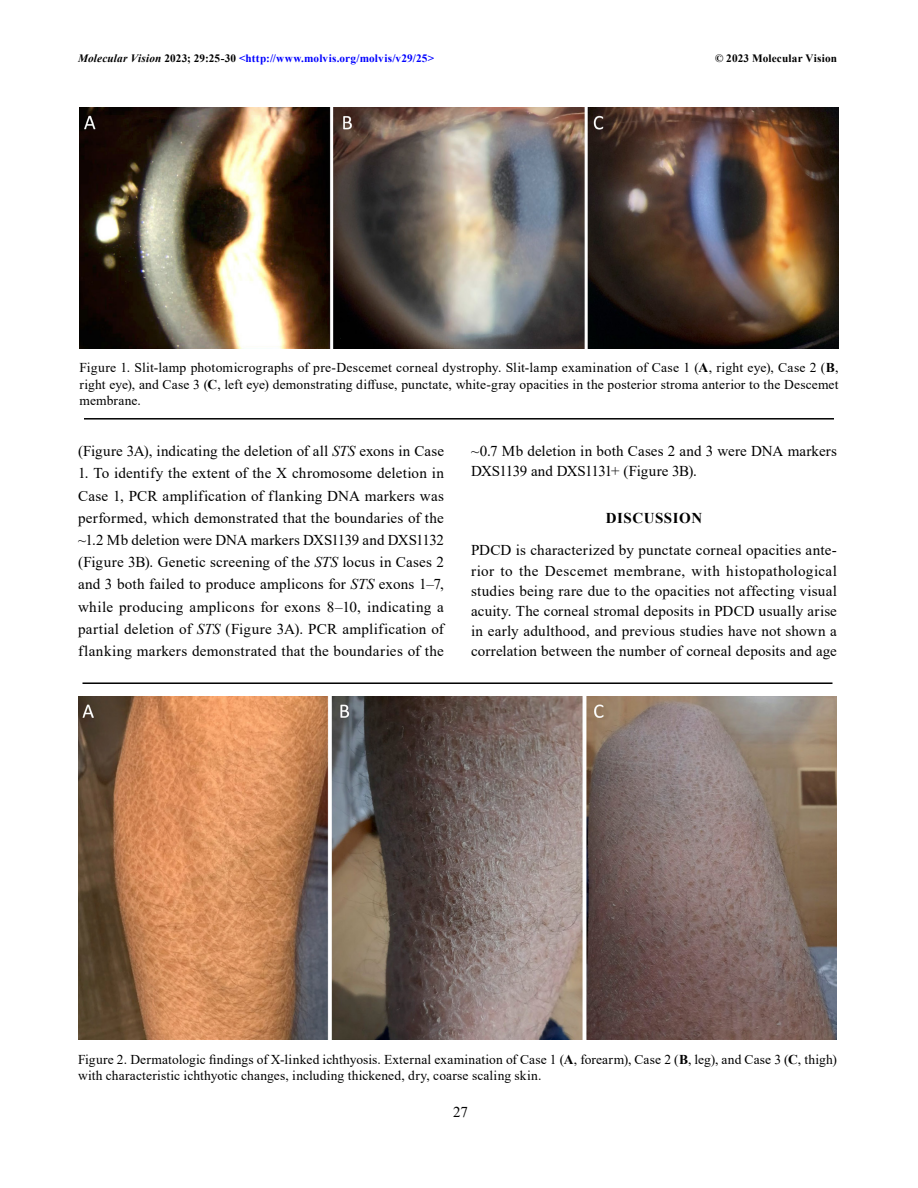
<style>
.page{position:relative;width:918px;height:1188px;background:#fff}
.page>*{position:absolute;margin:0;border:0;box-sizing:border-box;transform-origin:0 0}
.Para_No_Ind{font:15px/22.2px "Times New Roman";letter-spacing:.01em;color:#000;text-align:justify}
.t1{font:700 15px "Times New Roman";letter-spacing:.035em;color:#000}
.Fig_Caption{font:13.5px/16.5px "Times New Roman";letter-spacing:.01em;color:#000;text-align:justify}
.Header_Align_Left{font:700 11.25px "Times New Roman";letter-spacing:.015em;color:#00f}
.Header_Align_Right{font:700 11.25px "Times New Roman";letter-spacing:.015em;color:#000}
.s1{font-style:italic;color:#000}
.s2{color:#000}
.s3{font-weight:700}
.s4{font-style:italic}
</style>
<div class="page">
<img style="left:79px;top:108px;width:759px;height:240px">
<hr style="left:84px;top:418px;width:750px;height:2px;background:#000">
<img style="left:78px;top:697px;width:759px;height:342px">
<hr style="left:82px;top:682px;width:750px;height:2px;background:#000">
<p class="Header_Align_Left" style="left:78px;top:50px;width:358px"><span class="s1">Molecular Vision</span> <span class="s2">2023; 29:25-30</span> &lt;http://www.molvis.org/molvis/v29/25&gt;</p>
<p class="Header_Align_Right" style="left:715px;top:50px;width:123px">© 2023 Molecular Vision</p>
<p class="Fig_Caption" style="left:79px;top:359px;width:761px">Figure 1. Slit-lamp photomicrographs of pre-Descemet corneal dystrophy. Slit-lamp examination of Case 1 (<span class="s3">A</span>, right eye), Case 2 (<span class="s3">B</span>, right eye), and Case 3 (<span class="s3">C</span>, left eye) demonstrating diffuse, punctate, white-gray opacities in the posterior stroma anterior to the Descemet membrane.</p>
<p class="Para_No_Ind" style="left:78px;top:440px;width:368px">(Figure 3A), indicating the deletion of all <span class="s4">STS</span> exons in Case</p>
<p class="Para_No_Ind" style="left:78px;top:462px;width:368px">1. To identify the extent of the X chromosome deletion in Case 1, PCR amplification of flanking DNA markers was performed, which demonstrated that the boundaries of the ~1.2 Mb deletion were DNA markers DXS1139 and DXS1132 (Figure 3B). Genetic screening of the <span class="s4">STS</span> locus in Cases 2 and 3 both failed to produce amplicons for <span class="s4">STS</span> exons 1–7, while producing amplicons for exons 8–10, indicating a partial deletion of <span class="s4">STS</span> (Figure 3A). PCR amplification of flanking markers demonstrated that the boundaries of the</p>
<p class="Para_No_Ind" style="left:471px;top:441px;width:368px;line-height:20.1px">~0.7 Mb deletion in both Cases 2 and 3 were DNA markers<br>DXS1139 and DXS1131+ (Figure 3B).</p>
<h1 class="t1" style="left:606px;top:508px;width:98px">DISCUSSION</h1>
<p class="Para_No_Ind" style="left:471px;top:540px;width:368px;line-height:20.1px">PDCD is characterized by punctate corneal opacities ante&shy;rior to the Descemet membrane, with histopathological studies being rare due to the opacities not affecting visual acuity. The corneal stromal deposits in PDCD usually arise in early adulthood, and previous studies have not shown a correlation between the number of corneal deposits and age</p>
<p class="Fig_Caption" style="left:78px;top:1050px;width:760px">Figure 2. Dermatologic findings of X-linked ichthyosis. External examination of Case 1 (<span class="s3">A</span>, forearm), Case 2 (<span class="s3">B</span>, leg), and Case 3 (<span class="s3">C</span>, thigh) with characteristic ichthyotic changes, including thickened, dry, coarse scaling skin.</p>
<p class="Para_No_Ind" style="left:453px;top:1101px;width:16px">27</p>
</div>
